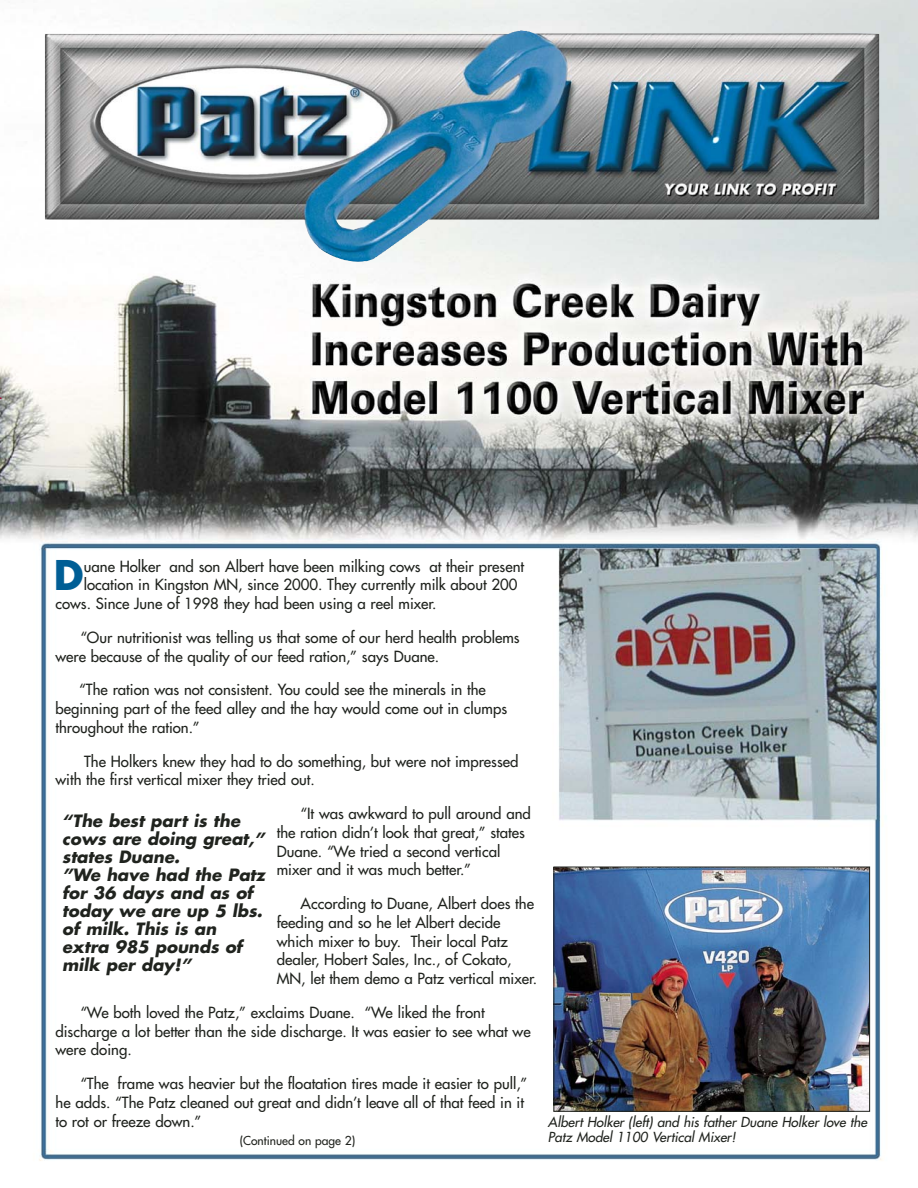
<style>
.page{position:relative;width:918px;height:1188px;background:#fff}
.page>*{position:absolute;margin:0;border:0;box-sizing:border-box;transform-origin:0 0}
.t1{font:700 39.9px "Futura";color:#005e95}
.t2{font:italic 700 16.5px/18px "Futura";color:#20231e}
.t3{font:15px/18.8px "Futura";color:#20231e}
.t4{font:italic 13.5px/15px "Futura";color:#20231e}
.t5{font:12px "Futura";color:#20231e}
</style>
<div class="page">
<img style="left:0;top:0;width:918px;height:1161px">
<img style="left:309px;top:34px;width:570px;height:228px">
<img style="left:556px;top:869px;width:312px;height:241px">
<div style="left:554px;top:867px;width:316px;height:245px;border:1px solid #20231e"></div>
<h1 class="t1" style="left:54px;top:557px;width:31px">D</h1>
<p class="t3" style="left:84px;top:558px;width:442px">uane Holker and son Albert have been milking cows at their present</p>
<p class="t3" style="left:84px;top:576px;width:435px">location in Kingston MN, since 2000. They currently milk about 200</p>
<p class="t3" style="left:56px;top:595px;width:383px">cows. Since June of 1998 they had been using a reel mixer.</p>
<p class="t3" style="left:56px;top:629px;width:466px;text-indent:25px">“Our nutritionist was telling us that some of our herd health problems were because of the quality of our feed ration,” says Duane.</p>
<p class="t3" style="left:56px;top:681px;width:453px;text-indent:24px">“The ration was not consistent. You could see the minerals in the beginning part of the feed alley and the hay would come out in clumps throughout the ration.”</p>
<p class="t3" style="left:56px;top:753px;width:464px;text-indent:29px">The Holkers knew they had to do something, but were not impressed with the first vertical mixer they tried out.</p>
<p class="t3" style="left:277px;top:805px;width:256px;text-indent:24px">“It was awkward to pull around and the ration didn’t look that great,” states Duane. “We tried a second vertical mixer and it was much better.”</p>
<p class="t3" style="left:277px;top:895px;width:262px;text-indent:24px">According to Duane, Albert does the feeding and so he let Albert decide which mixer to buy. Their local Patz dealer, Hobert Sales, Inc., of Cokato, MN, let them demo a Patz vertical mixer.</p>
<p class="t3" style="left:56px;top:1004px;width:477px;text-indent:25px">“We both loved the Patz,” exclaims Duane. “We liked the front discharge a lot better than the side discharge. It was easier to see what we were doing.</p>
<p class="t3" style="left:56px;top:1075px;width:473px;text-indent:25px">“The frame was heavier but the floatation tires made it easier to pull,” he adds. “The Patz cleaned out great and didn’t leave all of that feed in it to rot or freeze down.”</p>
<p class="t5" style="left:240px;top:1134px;width:117px">(Continued on page 2)</p>
<p class="t2" style="left:62px;top:814px;width:207px">“The best part is the cows are doing great,” states Duane.<br>”We have had the Patz for 36 days and as of today we are up 5 lbs. of milk. This is an extra 985 pounds of milk per day!”</p>
<p class="t4" style="left:548px;top:1115px;width:323px">Albert Holker (left) and his father Duane Holker love the<br>Patz Model 1100 Vertical Mixer!</p>
</div>
